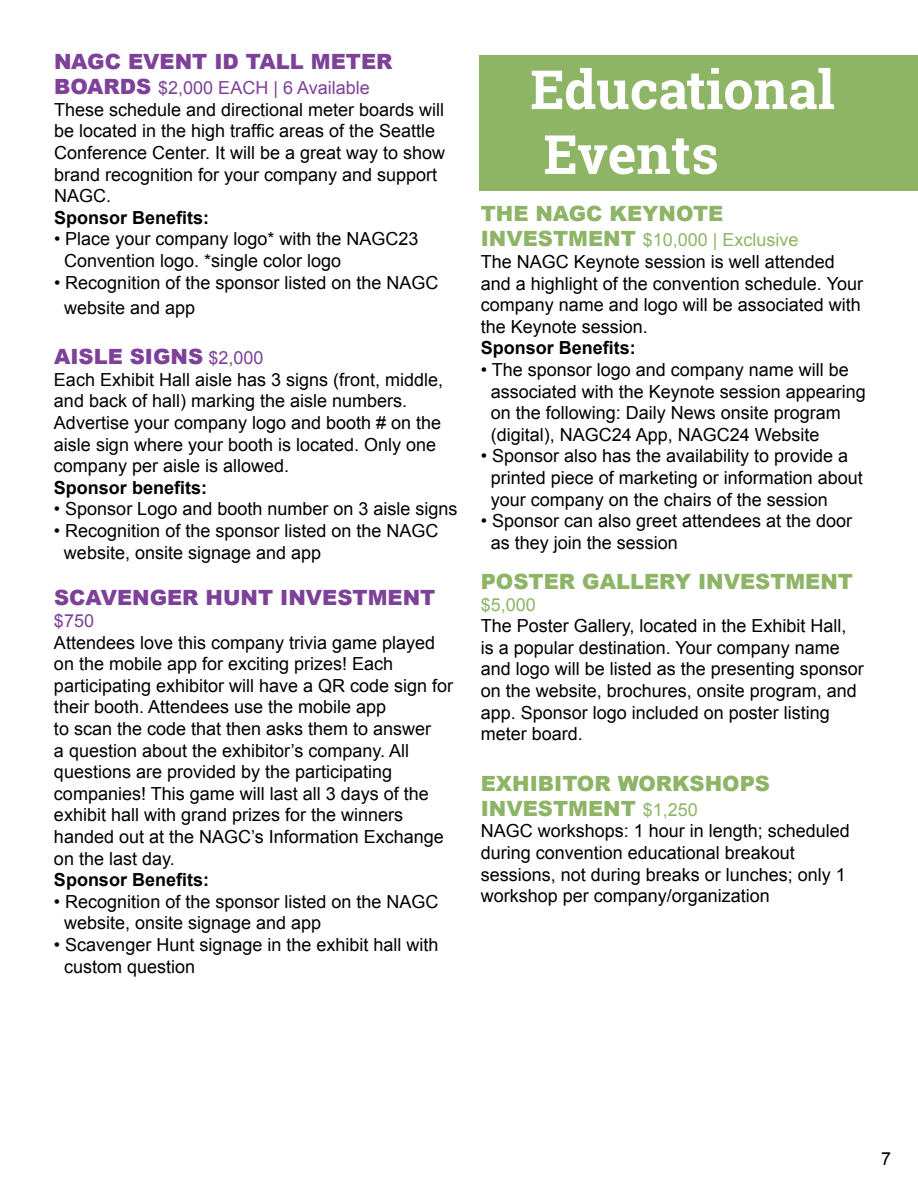
<style>
.page{position:relative;width:918px;height:1188px;background:#fff}
.page>*{position:absolute;margin:0;border:0;box-sizing:border-box;transform-origin:0 0}
.t1{font:700 54px/64.8px "Roboto Slab";color:#fff}
.t2{font:900 21px/25.2px "Arial";color:#8eb466}
.t3{font:900 21px "Arial";color:#7d4199}
.t4{font:18px/21.6px "Arial";color:#000}
.t5{font:700 18px "Arial";color:#000}
.t6{font:18px "Arial";color:#8eb466}
.t7{font:18px "Arial";color:#7d4199}
.s1{font-weight:900;font-size:21px;color:#7d4199}
.s2{color:#7d4199}
.s3{font-weight:400;font-size:18px}
.s4{font-weight:900;font-size:21px;color:#8eb466}
.s5{color:#8eb466}
</style>
<div class="page">
<div style="left:479px;top:56px;width:439px;height:135px;background:#8eb466"></div>
<p class="t3" style="left:54px;top:46px;width:340px">NAGC EVENT ID TALL METER</p>
<p class="t4" style="left:54px;top:77px;width:393px"><span class="s1">BOARDS</span> <span class="s2">$2,000 EACH | 6 Available<br></span>These schedule and directional meter boards will be located in the high traffic areas of the Seattle Conference Center. It will be a great way to show brand recognition for your company and support NAGC.</p>
<p class="t5" style="left:54px;top:206px;width:157px">Sponsor Benefits:</p>
<p class="t4" style="left:64px;top:229px;width:356px;text-indent:-10px">• Place your company logo* with the NAGC23<br>Convention logo. *single color logo</p>
<p class="t4" style="left:64px;top:270px;width:376px;line-height:25.2px;text-indent:-10px">• Recognition of the sponsor listed on the NAGC website and app</p>
<p class="t3" style="left:54px;top:341px;width:211px">AISLE SIGNS <span class="s3">$2,000</span></p>
<p class="t4" style="left:54px;top:369px;width:391px">Each Exhibit Hall aisle has 3 signs (front, middle, and back of hall) marking the aisle numbers.<br>Advertise your company logo and booth # on the aisle sign where your booth is located. Only one company per aisle is allowed.</p>
<p class="t5" style="left:54px;top:476px;width:155px">Sponsor benefits:</p>
<p class="t4" style="left:54px;top:499px;width:405px">• Sponsor Logo and booth number on 3 aisle signs</p>
<p class="t4" style="left:64px;top:520px;width:376px;text-indent:-10px">• Recognition of the sponsor listed on the NAGC website, onsite signage and app</p>
<p class="t3" style="left:54px;top:583px;width:383px">SCAVENGER HUNT INVESTMENT</p>
<p class="t7" style="left:54px;top:609px;width:42px">$750</p>
<p class="t4" style="left:54px;top:632px;width:401px">Attendees love this company trivia game played on the mobile app for exciting prizes! Each participating exhibitor will have a QR code sign for their booth. Attendees use the mobile app<br>to scan the code that then asks them to answer<br>a question about the exhibitor’s company. All questions are provided by the participating companies! This game will last all 3 days of the exhibit hall with grand prizes for the winners handed out at the NAGC’s Information Exchange on the last day.</p>
<p class="t5" style="left:54px;top:868px;width:157px">Sponsor Benefits:</p>
<p class="t4" style="left:64px;top:891px;width:376px;text-indent:-10px">• Recognition of the sponsor listed on the NAGC website, onsite signage and app</p>
<p class="t4" style="left:64px;top:934px;width:376px;text-indent:-10px">• Scavenger Hunt signage in the exhibit hall with custom question</p>
<h1 class="t1" style="left:530px;top:56px;width:306px">Educational<br>Events</h1>
<p class="t2" style="left:481px;top:201px;width:244px">THE NAGC KEYNOTE</p>
<p class="t4" style="left:481px;top:230px;width:384px"><span class="s4">INVESTMENT</span> <span class="s5">$10,000 | Exclusive<br></span>The NAGC Keynote session is well attended and a highlight of the convention schedule. Your company name and logo will be associated with the Keynote session.</p>
<p class="t5" style="left:481px;top:336px;width:157px">Sponsor Benefits:</p>
<p class="t4" style="left:491px;top:359px;width:377px;text-indent:-10px">• The sponsor logo and company name will be associated with the Keynote session appearing on the following: Daily News onsite program (digital), NAGC24 App, NAGC24 Website</p>
<p class="t4" style="left:491px;top:446px;width:374px;text-indent:-10px">• Sponsor also has the availability to provide a printed piece of marketing or information about your company on the chairs of the session</p>
<p class="t4" style="left:491px;top:510px;width:363px;text-indent:-10px">• Sponsor can also greet attendees at the door as they join the session</p>
<p class="t2" style="left:481px;top:568px;width:374px">POSTER GALLERY INVESTMENT</p>
<p class="t6" style="left:481px;top:593px;width:57px">$5,000</p>
<p class="t4" style="left:481px;top:615px;width:385px">The Poster Gallery, located in the Exhibit Hall, is a popular destination. Your company name and logo will be listed as the presenting sponsor on the website, brochures, onsite program, and app. Sponsor logo included on poster listing meter board.</p>
<p class="t2" style="left:481px;top:770px;width:291px">EXHIBITOR WORKSHOPS<br>INVESTMENT <span class="s3">$1,250</span></p>
<p class="t4" style="left:481px;top:821px;width:371px">NAGC workshops: 1 hour in length; scheduled during convention educational breakout sessions, not during breaks or lunches; only 1 workshop per company/organization</p>
<p class="t4" style="left:881px;top:1149px;width:12px">7</p>
</div>
